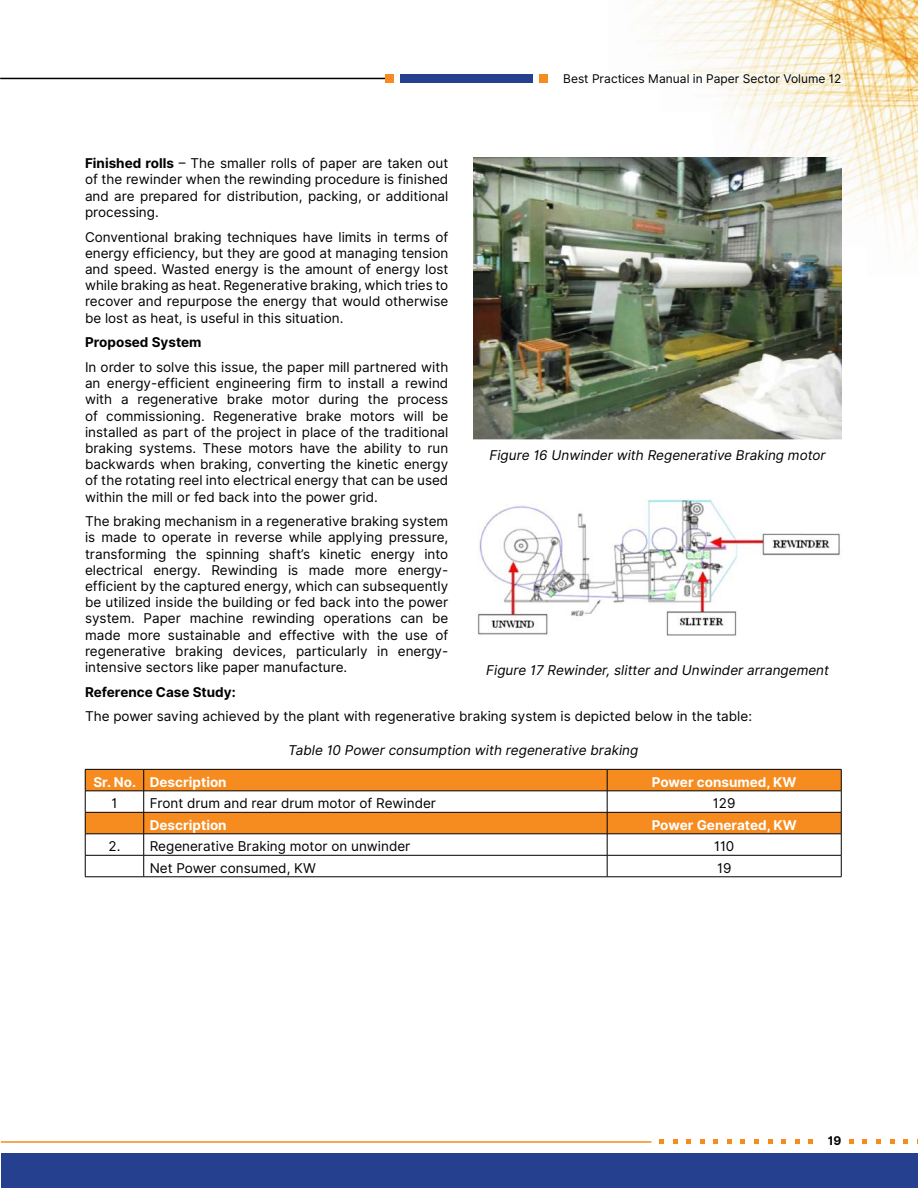
<style>
.page{position:relative;width:918px;height:1188px;background:#fff}
.page>*{position:absolute;margin:0;border:0;box-sizing:border-box;transform-origin:0 0}
.t1{font:13.5px/16.2px "Inter";color:#000;text-align:justify}
.t2{font:italic 13.5px "Inter";color:#000}
.t3{font:700 13.5px "Inter";color:#fff}
.t4{font:700 13.5px "Inter";color:#000}
.t5{font:12px "Inter";color:#000}
.t6{font:700 12px "Inter";color:#000}
.s1{font-weight:700}
</style>
<div class="page">
<img style="left:642px;top:0;width:276px;height:85px">
<img style="left:715px;top:85px;width:203px;height:23px">
<img style="left:714px;top:108px;width:204px;height:91px">
<img style="left:686px;top:157px;width:28px;height:1px">
<img style="left:841px;top:199px;width:77px;height:22px">
<img style="left:841px;top:221px;width:77px;height:26px">
<img style="left:867px;top:244px;width:51px;height:17px">
<hr style="left:0;top:78px;width:390px;height:1px;background:#000">
<div style="left:386px;top:74px;width:8px;height:9px;background:#f68b1f"></div>
<div style="left:539px;top:74px;width:9px;height:9px;background:#f68b1f"></div>
<div style="left:400px;top:74px;width:133px;height:8px;background:#25408f"></div>
<div style="left:1px;top:1153px;width:917px;height:35px;background:#25408f"></div>
<hr style="left:1px;top:1141px;width:650px;height:2px;background:#f68b1f">
<svg style="left:890px;top:1140px;width:4px;height:4px"></svg>
<svg style="left:903px;top:1140px;width:5px;height:4px"></svg>
<svg style="left:876px;top:1140px;width:5px;height:4px"></svg>
<svg style="left:863px;top:1140px;width:4px;height:4px"></svg>
<svg style="left:808px;top:1140px;width:5px;height:4px"></svg>
<svg style="left:849px;top:1140px;width:5px;height:4px"></svg>
<svg style="left:795px;top:1140px;width:4px;height:4px"></svg>
<svg style="left:781px;top:1140px;width:5px;height:4px"></svg>
<svg style="left:768px;top:1140px;width:4px;height:4px"></svg>
<svg style="left:754px;top:1140px;width:5px;height:4px"></svg>
<svg style="left:741px;top:1140px;width:4px;height:4px"></svg>
<svg style="left:727px;top:1140px;width:5px;height:4px"></svg>
<svg style="left:713px;top:1140px;width:5px;height:4px"></svg>
<svg style="left:700px;top:1140px;width:5px;height:4px"></svg>
<svg style="left:686px;top:1140px;width:5px;height:4px"></svg>
<svg style="left:673px;top:1140px;width:5px;height:4px"></svg>
<svg style="left:659px;top:1140px;width:5px;height:4px"></svg>
<svg style="left:86px;top:770px;width:755px;height:64px;fill:#f68b1f"></svg>
<hr style="left:85px;top:877px;width:59px;height:1px;background:#000">
<hr style="left:144px;top:877px;width:463px;height:1px;background:#000">
<hr style="left:607px;top:877px;width:234px;height:1px;background:#000">
<hr style="left:85px;top:769px;width:59px;height:1px;background:#000">
<hr style="left:144px;top:769px;width:463px;height:1px;background:#000">
<hr style="left:607px;top:769px;width:234px;height:1px;background:#000">
<hr style="left:85px;top:791px;width:59px;height:1px;background:#000">
<hr style="left:144px;top:791px;width:463px;height:1px;background:#000">
<hr style="left:607px;top:791px;width:234px;height:1px;background:#000">
<hr style="left:85px;top:812px;width:59px;height:1px;background:#000">
<svg style="left:85px;top:770px;width:1px;height:107px"></svg>
<hr style="left:144px;top:812px;width:463px;height:1px;background:#000">
<hr style="left:607px;top:812px;width:234px;height:1px;background:#000">
<svg style="left:841px;top:770px;width:1px;height:107px"></svg>
<hr style="left:85px;top:834px;width:59px;height:1px;background:#000">
<hr style="left:144px;top:834px;width:463px;height:1px;background:#000">
<hr style="left:607px;top:834px;width:234px;height:1px;background:#000">
<hr style="left:85px;top:855px;width:59px;height:1px;background:#000">
<hr style="left:144px;top:855px;width:463px;height:1px;background:#000">
<svg style="left:143px;top:770px;width:1px;height:107px"></svg>
<hr style="left:607px;top:855px;width:234px;height:1px;background:#000">
<svg style="left:607px;top:770px;width:1px;height:107px"></svg>
<img style="left:474px;top:158px;width:367px;height:281px">
<img style="left:478px;top:499px;width:362px;height:137px">
<p class="t5" style="left:563px;top:70px;width:280px">Best Practices Manual in Paper Sector Volume 12</p>
<p class="t1" style="left:85px;top:155px;width:365px"><span class="s1">Finished rolls</span> – The smaller rolls of paper are taken out of the rewinder when the rewinding procedure is finished and are prepared for distribution, packing, or additional processing.</p>
<p class="t1" style="left:85px;top:229px;width:365px">Conventional braking techniques have limits in terms of energy efficiency, but they are good at managing tension and speed. Wasted energy is the amount of energy lost while braking as heat. Regenerative braking, which tries to recover and repurpose the energy that would otherwise be lost as heat, is useful in this situation.</p>
<p class="t4" style="left:85px;top:332px;width:118px">Proposed System</p>
<p class="t1" style="left:85px;top:359px;width:365px">In order to solve this issue, the paper mill partnered with an energy-efficient engineering firm to install a rewind with a regenerative brake motor during the process of commissioning. Regenerative brake motors will be installed as part of the project in place of the traditional braking systems. These motors have the ability to run backwards when braking, converting the kinetic energy of the rotating reel into electrical energy that can be used within the mill or fed back into the power grid.</p>
<p class="t1" style="left:85px;top:513px;width:365px">The braking mechanism in a regenerative braking system is made to operate in reverse while applying pressure, transforming the spinning shaft’s kinetic energy into electrical energy. Rewinding is made more energy&shy;efficient by the captured energy, which can subsequently be utilized inside the building or fed back into the power system. Paper machine rewinding operations can be made more sustainable and effective with the use of regenerative braking devices, particularly in energy&shy;intensive sectors like paper manufacture.</p>
<p class="t4" style="left:85px;top:682px;width:152px">Reference Case Study:</p>
<p class="t1" style="left:85px;top:709px;width:669px">The power saving achieved by the plant with regenerative braking system is depicted below in the table:</p>
<p class="t2" style="left:288px;top:740px;width:352px">Table 10 Power consumption with regenerative braking</p>
<p class="t3" style="left:93px;top:772px;width:135px">Sr. No. Description</p>
<p class="t3" style="left:652px;top:772px;width:146px">Power consumed, KW</p>
<p class="t1" style="left:111px;top:795px;width:7px">1</p>
<p class="t1" style="left:150px;top:795px;width:288px">Front drum and rear drum motor of Rewinder</p>
<p class="t1" style="left:713px;top:795px;width:24px">129</p>
<p class="t3" style="left:150px;top:815px;width:78px">Description</p>
<p class="t3" style="left:652px;top:815px;width:147px">Power Generated, KW</p>
<p class="t1" style="left:109px;top:838px;width:303px">2. Regenerative Braking motor on unwinder</p>
<p class="t1" style="left:714px;top:838px;width:22px">110</p>
<p class="t1" style="left:150px;top:860px;width:168px">Net Power consumed, KW</p>
<p class="t1" style="left:717px;top:860px;width:16px">19</p>
<p class="t2" style="left:490px;top:445px;width:338px">Figure 16 Unwinder with Regenerative Braking motor</p>
<p class="t2" style="left:486px;top:661px;width:344px">Figure 17 Rewinder, slitter and Unwinder arrangement</p>
<p class="t6" style="left:828px;top:1132px;width:15px">19</p>
</div>
